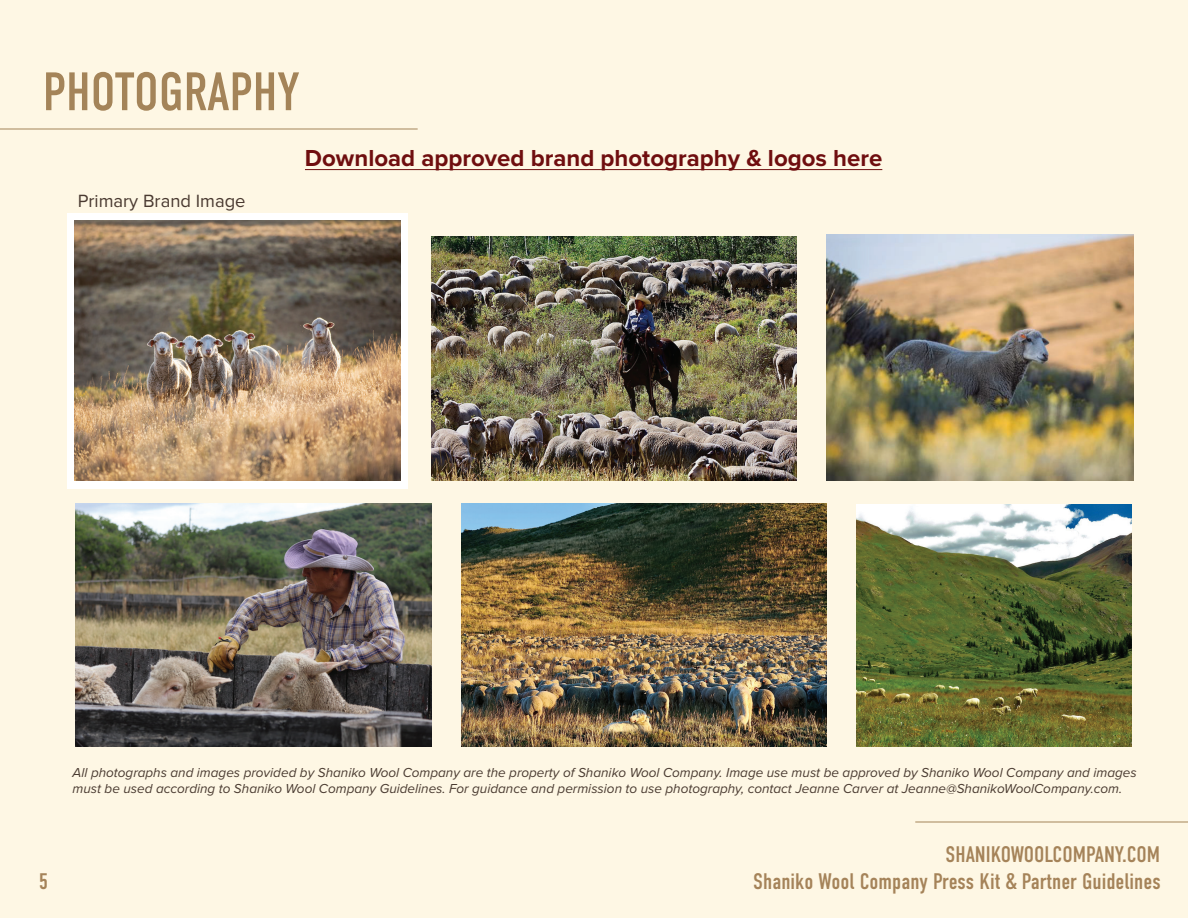
<style>
.page{position:relative;width:1188px;height:918px;background:#fef7e4}
.page>*{position:absolute;margin:0;border:0;box-sizing:border-box;transform-origin:0 0}
.t1{font:54px "DIN Condensed";color:#a48459}
.t2{font:700 24px "Proxima Nova";color:#6f0e0f}
.t3{font:22.5px "DIN Condensed";color:#a58359}
.t4{font:18.45px "Proxima Nova";color:#4a3a31}
.t5{font:italic 13.5px/16.2px "Proxima Nova";color:#4a3b31}
</style>
<div class="page">
<hr style="left:0;top:129px;width:418px;height:1px;background:#a48459">
<hr style="left:915px;top:822px;width:273px;height:1px;background:#a48459">
<div style="left:67px;top:213px;width:341px;height:275px;background:#fff"></div>
<img style="left:75px;top:220px;width:325px;height:261px">
<img style="left:431px;top:237px;width:365px;height:243px">
<img style="left:826px;top:235px;width:307px;height:245px">
<img style="left:75px;top:504px;width:356px;height:243px">
<img style="left:461px;top:503px;width:365px;height:244px">
<img style="left:856px;top:505px;width:276px;height:242px">
<hr style="left:305px;top:169px;width:577px;height:1px;background:#6f0e0f">
<h1 class="t1" style="left:43px;top:61px;width:258px">PHOTOGRAPHY</h1>
<h3 class="t4" style="left:78px;top:191px;width:169px">Primary Brand Image</h3>
<h2 class="t2" style="left:305px;top:145px;width:579px">Download approved brand photography &amp; logos here</h2>
<p class="t5" style="left:73px;top:764px;width:1066px">All photographs and images provided by Shaniko Wool Company are the property of Shaniko Wool Company. Image use must be approved by Shaniko Wool Company and images must be used according to Shaniko Wool Company Guidelines. For guidance and permission to use photography, contact Jeanne Carver at Jeanne@ShanikoWoolCompany.com.</p>
<h3 class="t3" style="left:946px;top:842px;width:216px">SHANIKOWOOLCOMPANY.COM</h3>
<h3 class="t3" style="left:39px;top:869px;width:11px">5</h3>
<h3 class="t3" style="left:753px;top:869px;width:409px">Shaniko Wool Company Press Kit &amp; Partner Guidelines</h3>
</div>
